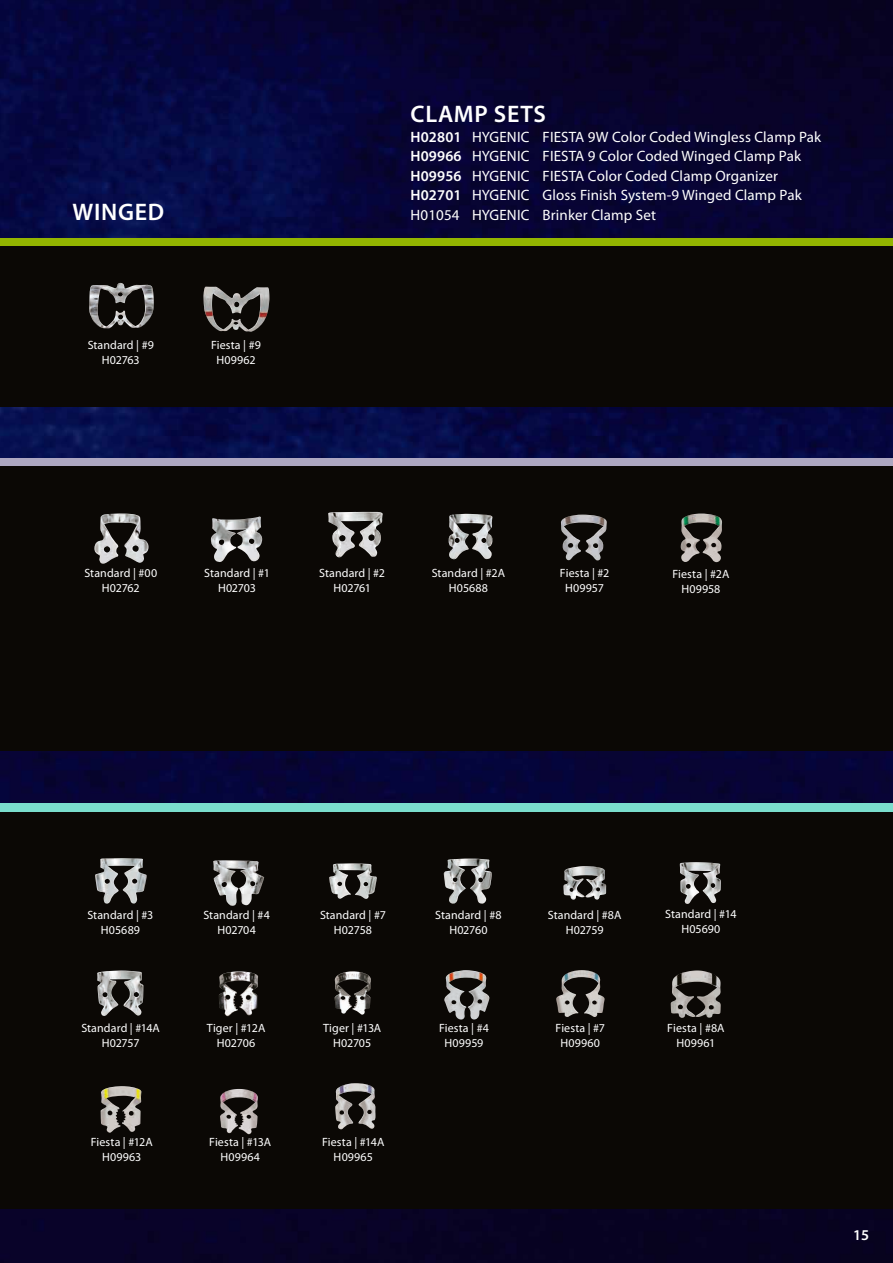
<style>
.page{position:relative;width:893px;height:1263px;background:#fff}
.page>*{position:absolute;margin:0;border:0;box-sizing:border-box;transform-origin:0 0}
.t1{font:600 24px "Myriad Pro";letter-spacing:.03em;color:#fff}
.t2{font:15px/19.5px "Myriad Pro";letter-spacing:.01em;color:#fff}
.t3{font:600 15px "Myriad Pro";color:#fff}
.t4{font:12px/15px "Myriad Pro";letter-spacing:.005em;color:#fff;text-align:center}
.s1{font-weight:600}
</style>
<div class="page">
<img style="left:0;top:0;width:893px;height:1263px">
<div style="left:0;top:239px;width:893px;height:118px;background:#93b400"></div>
<div style="left:0;top:247px;width:893px;height:160px;background:#0b0805"></div>
<div style="left:0;top:458px;width:893px;height:231px;background:#ada7c1"></div>
<div style="left:0;top:467px;width:893px;height:284px;background:#0b0805"></div>
<div style="left:0;top:803px;width:893px;height:321px;background:#7addcd"></div>
<div style="left:0;top:812px;width:893px;height:396px;background:#0b0805"></div>
<img style="left:89px;top:283px;width:65px;height:45px">
<img style="left:203px;top:287px;width:66px;height:45px">
<img style="left:94px;top:513px;width:55px;height:51px">
<img style="left:561px;top:515px;width:42px;height:45px">
<img style="left:681px;top:514px;width:11px;height:48px">
<img style="left:328px;top:512px;width:55px;height:46px">
<img style="left:449px;top:514px;width:44px;height:45px">
<img style="left:211px;top:517px;width:51px;height:45px">
<img style="left:219px;top:971px;width:19px;height:45px">
<img style="left:335px;top:972px;width:34px;height:43px">
<img style="left:95px;top:858px;width:52px;height:46px">
<img style="left:329px;top:863px;width:48px;height:36px">
<img style="left:563px;top:866px;width:35px;height:34px">
<img style="left:680px;top:862px;width:41px;height:42px">
<img style="left:97px;top:970px;width:47px;height:46px">
<img style="left:213px;top:860px;width:51px;height:46px">
<img style="left:444px;top:858px;width:48px;height:46px">
<img style="left:101px;top:1086px;width:34px;height:47px">
<img style="left:220px;top:1089px;width:35px;height:45px">
<img style="left:444px;top:975px;width:12px;height:39px">
<img style="left:556px;top:970px;width:25px;height:43px">
<img style="left:671px;top:970px;width:46px;height:48px">
<img style="left:335px;top:1083px;width:40px;height:46px">
<h1 class="t1" style="left:73px;top:196px;width:93px">WINGED</h1>
<p class="t4" style="left:88px;top:337px;width:68px">Standard | #9<br>H02763</p>
<p class="t4" style="left:211px;top:337px;width:51px">Fiesta | #9<br>H09962</p>
<h1 class="t1" style="left:411px;top:99px;width:137px">CLAMP SETS</h1>
<p class="t2" style="left:411px;top:127px;width:412px"><span class="s1">H02801</span> HYGENIC FIESTA 9W Color Coded Wingless Clamp Pak <span class="s1">H09966</span> HYGENIC FIESTA 9 Color Coded Winged Clamp Pak <span class="s1">H09956</span> HYGENIC FIESTA Color Coded Clamp Organizer <span class="s1">H02701</span> HYGENIC Gloss Finish System-9 Winged Clamp Pak H01054 HYGENIC Brinker Clamp Set</p>
<p class="t4" style="left:84px;top:565px;width:74px">Standard | #00<br>H02762</p>
<p class="t4" style="left:204px;top:565px;width:67px">Standard | #1<br>H02703</p>
<p class="t4" style="left:319px;top:565px;width:67px">Standard | #2<br>H02761</p>
<p class="t4" style="left:560px;top:565px;width:51px">Fiesta | #2<br>H09957</p>
<p class="t4" style="left:672px;top:566px;width:58px">Fiesta | #2A<br>H09958</p>
<p class="t4" style="left:432px;top:565px;width:75px">Standard | #2A<br>H05688</p>
<p class="t4" style="left:87px;top:907px;width:67px">Standard | #3<br>H05689</p>
<p class="t4" style="left:203px;top:907px;width:68px">Standard | #4<br>H02704</p>
<p class="t4" style="left:320px;top:907px;width:67px">Standard | #7<br>H02758</p>
<p class="t4" style="left:435px;top:907px;width:68px">Standard | #8<br>H02760</p>
<p class="t4" style="left:548px;top:907px;width:75px">Standard | #8A<br>H02759</p>
<p class="t4" style="left:665px;top:906px;width:73px">Standard | #14<br>H05690</p>
<p class="t4" style="left:81px;top:1020px;width:80px">Standard | #14A<br>H02757</p>
<p class="t4" style="left:207px;top:1020px;width:60px">Tiger | #12A<br>H02706</p>
<p class="t4" style="left:323px;top:1020px;width:60px">Tiger | #13A<br>H02705</p>
<p class="t4" style="left:91px;top:1134px;width:64px">Fiesta | #12A<br>H09963</p>
<p class="t4" style="left:209px;top:1134px;width:63px">Fiesta | #13A<br>H09964</p>
<p class="t4" style="left:322px;top:1134px;width:64px">Fiesta | #14A<br>H09965</p>
<p class="t4" style="left:439px;top:1020px;width:51px">Fiesta | #4<br>H09959</p>
<p class="t4" style="left:556px;top:1020px;width:51px">Fiesta | #7<br>H09960</p>
<p class="t4" style="left:667px;top:1020px;width:59px">Fiesta | #8A<br>H09961</p>
<p class="t3" style="left:853px;top:1225px;width:18px">15</p>
</div>
